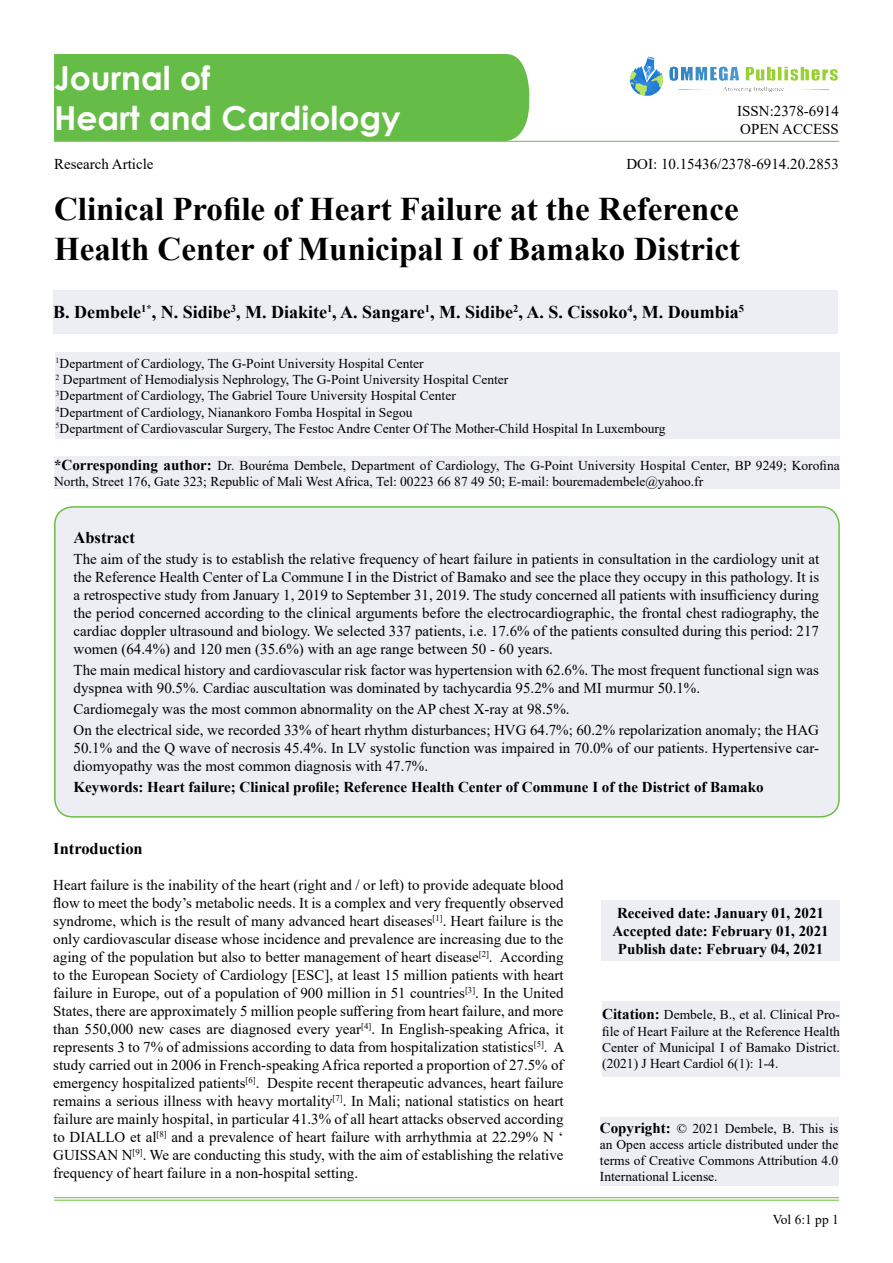
<style>
.page{position:relative;width:893px;height:1263px;background:#fff}
.page>*{position:absolute;margin:0;border:0;box-sizing:border-box;transform-origin:0 0}
.t1{font:700 33px/39.6px "Times New Roman";color:#000}
.t2{font:700 33px/39.6px "Century Gothic";color:#fff}
.t3{font:700 18px "Times New Roman";color:#000}
.t4{font:700 16.5px "Times New Roman";color:#000}
.t5{font:15px/18px "Times New Roman";color:#000}
.t6{font:700 15px/18px "Times New Roman";color:#000;text-align:center}
.t7{font:13.5px/16.2px "Times New Roman";color:#000}
.s1{font-weight:700;font-size:15px}
</style>
<div class="page">
<img style="left:629px;top:56px;width:210px;height:40px">
<hr style="left:54px;top:141px;width:785px;height:1px;background:#69bd45">
<div style="left:54px;top:54px;width:475px;height:87px;background:#65bc46"></div>
<div style="left:53px;top:290px;width:785px;height:44px;background:#edeef4"></div>
<div style="left:55px;top:507px;width:784px;height:310px;background:#edeef4;border-radius:18px"></div>
<div style="left:54px;top:506px;width:786px;height:312px;border:2px solid #6cbe45;border-radius:18px"></div>
<div style="left:56px;top:352px;width:784px;height:87px;background:#edeef4"></div>
<div style="left:54px;top:456px;width:786px;height:33px;background:#edeef4"></div>
<div style="left:602px;top:1001px;width:238px;height:75px;background:#edeef4"></div>
<div style="left:601px;top:900px;width:239px;height:61px;background:#edeef4"></div>
<hr style="left:54px;top:1197px;width:785px;height:1px;background:#69bd45">
<hr style="left:54px;top:1200px;width:785px;height:1px;background:#69bd45">
<div style="left:600px;top:1117px;width:238px;height:69px;background:#edeef4"></div>
<h1 class="t2" style="left:54px;top:57px;width:348px">Journal of<br>Heart and Cardiology</h1>
<p class="t5" style="left:737px;top:102px;width:103px">ISSN:2378-6914<br>OPEN ACCESS</p>
<p class="t5" style="left:54px;top:155px;width:101px">Research Article</p>
<p class="t5" style="left:626px;top:155px;width:214px">DOI: 10.15436/2378-6914.20.2853</p>
<h1 class="t1" style="left:54px;top:188px;width:687px">Clinical Profile of Heart Failure at the Reference<br>Health Center of Municipal I of Bamako District</h1>
<p class="t3" style="left:53px;top:299px;width:692px">B. Dembele<sup>1*</sup>, N. Sidibe<sup>3</sup>, M. Diakite<sup>1</sup>, A. Sangare<sup>1</sup>, M. Sidibe<sup>2</sup>, A. S. Cissoko<sup>4</sup>, M. Doumbia<sup>5</sup></p>
<p class="t7" style="left:56px;top:355px;width:611px"><sup>1</sup>Department of Cardiology, The G-Point University Hospital Center<br><sup>2</sup> Department of Hemodialysis Nephrology, The G-Point University Hospital Center<br><sup>3</sup>Department of Cardiology, The Gabriel Toure University Hospital Center<br><sup>4</sup>Department of Cardiology, Nianankoro Fomba Hospital in Segou<br><sup>5</sup>Department of Cardiovascular Surgery, The Festoc Andre Center Of The Mother-Child Hospital In Luxembourg</p>
<p class="t7" style="left:54px;top:457px;width:787px"><span class="s1">*Corresponding author:</span> Dr. Bouréma Dembele, Department of Cardiology, The G-Point University Hospital Center, BP 9249; Korofina<br>North, Street 176, Gate 323; Republic of Mali West Africa, Tel: 00223 66 87 49 50; E-mail: bouremadembele@yahoo.fr</p>
<p class="t4" style="left:74px;top:525px;width:63px">Abstract</p>
<p class="t5" style="left:74px;top:549px;width:747px;text-align:justify">The aim of the study is to establish the relative frequency of heart failure in patients in consultation in the cardiology unit at the Reference Health Center of La Commune I in the District of Bamako and see the place they occupy in this pathology. It is a retrospective study from January 1, 2019 to September 31, 2019. The study concerned all patients with insufficiency during the period concerned according to the clinical arguments before the electrocardiographic, the frontal chest radiography, the cardiac doppler ultrasound and biology. We selected 337 patients, i.e. 17.6% of the patients consulted during this period: 217 women (64.4%) and 120 men (35.6%) with an age range between 50 - 60 years.</p>
<p class="t5" style="left:74px;top:660px;width:747px">The main medical history and cardiovascular risk factor was hypertension with 62.6%. The most frequent functional sign was dyspnea with 90.5%. Cardiac auscultation was dominated by tachycardia 95.2% and MI murmur 50.1%.</p>
<p class="t5" style="left:74px;top:698px;width:747px;line-height:21px">Cardiomegaly was the most common abnormality on the AP chest X-ray at 98.5%.<br>On the electrical side, we recorded 33% of heart rhythm disturbances; HVG 64.7%; 60.2% repolarization anomaly; the HAG</p>
<p class="t5" style="left:74px;top:738px;width:747px">50.1% and the Q wave of necrosis 45.4%. In LV systolic function was impaired in 70.0% of our patients. Hypertensive car&shy;diomyopathy was the most common diagnosis with 47.7%.</p>
<p class="t6" style="left:74px;top:777px;width:692px">Keywords: Heart failure; Clinical profile; Reference Health Center of Commune I of the District of Bamako</p>
<p class="t4" style="left:53px;top:836px;width:91px">Introduction</p>
<p class="t5" style="left:53px;top:875px;width:513px;text-align:justify">Heart failure is the inability of the heart (right and / or left) to provide adequate blood flow to meet the body’s metabolic needs. It is a complex and very frequently observed syndrome, which is the result of many advanced heart diseases<sup>[1]</sup>. Heart failure is the only cardiovascular disease whose incidence and prevalence are increasing due to the aging of the population but also to better management of heart disease<sup>[2]</sup>. According to the European Society of Cardiology [ESC], at least 15 million patients with heart failure in Europe, out of a population of 900 million in 51 countries<sup>[3]</sup>. In the United States, there are approximately 5 million people suffering from heart failure, and more than 550,000 new cases are diagnosed every year<sup>[4]</sup>. In English-speaking Africa, it represents 3 to 7% of admissions according to data from hospitalization statistics<sup>[5]</sup>. A study carried out in 2006 in French-speaking Africa reported a proportion of 27.5% of emergency hospitalized patients<sup>[6]</sup>. Despite recent therapeutic advances, heart failure remains a serious illness with heavy mortality<sup>[7]</sup>. In Mali; national statistics on heart failure are mainly hospital, in particular 41.3% of all heart attacks observed according to DIALLO et al<sup>[8]</sup> and a prevalence of heart failure with arrhythmia at 22.29% N ‘ GUISSAN N<sup>[9]</sup>. We are conducting this study, with the aim of establishing the relative frequency of heart failure in a non-hospital setting.</p>
<p class="t6" style="left:612px;top:903px;width:218px">Received date: January 01, 2021<br>Accepted date: February 01, 2021<br>Publish date: February 04, 2021</p>
<p class="t7" style="left:602px;top:1006px;width:239px;text-align:justify"><span class="s1">Citation:</span> Dembele, B., et al. Clinical Pro&shy;file of Heart Failure at the Reference Health Center of Municipal I of Bamako District. (2021) J Heart Cardiol 6(1): 1-4.</p>
<p class="t7" style="left:600px;top:1119px;width:240px;text-align:justify"><span class="s1">Copyright:</span> © 2021 Dembele, B. This is an Open access article distributed under the terms of Creative Commons Attribution 4.0<br>International License.</p>
<p class="t7" style="left:773px;top:1211px;width:68px">Vol 6:1 pp 1</p>
</div>
